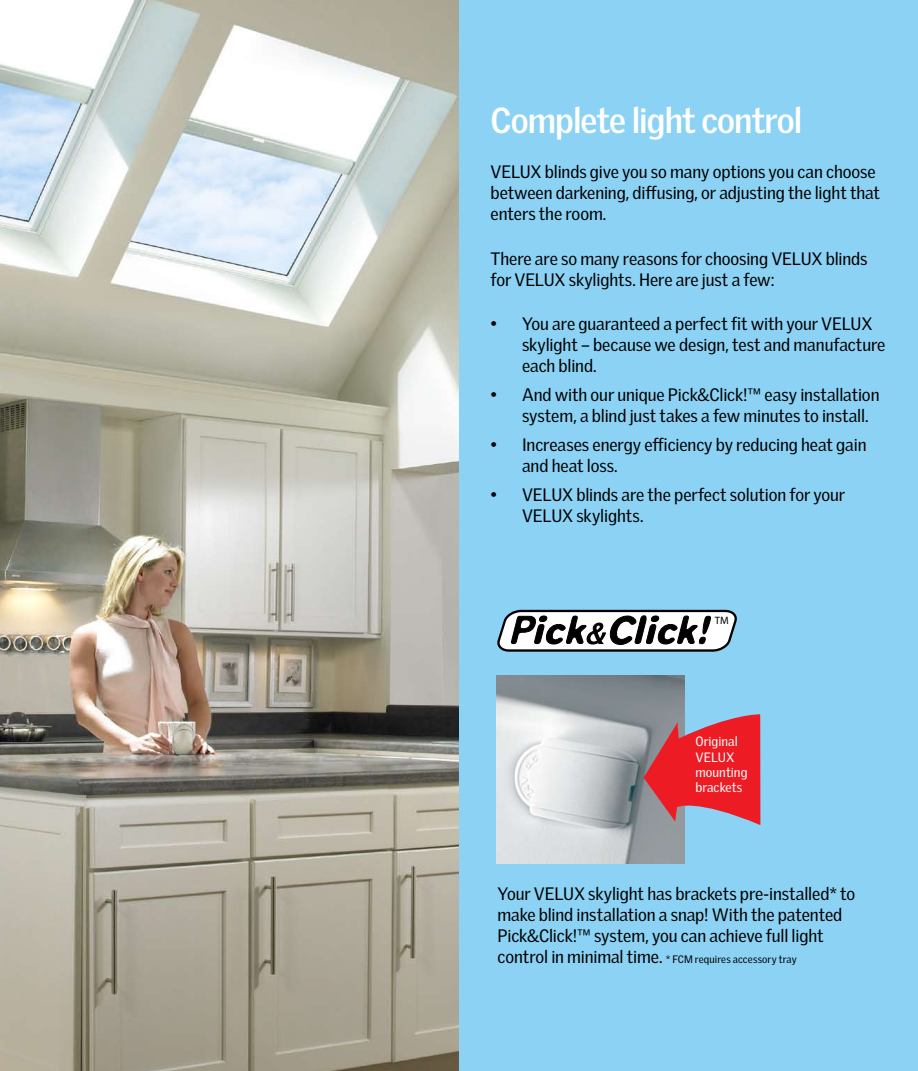
<style>
.page{position:relative;width:918px;height:1071px;background:#fff}
.page>*{position:absolute;margin:0;border:0;box-sizing:border-box;transform-origin:0 0}
.Page_headings{font:700 35px "Velux Gothic";letter-spacing:-.03em;color:#fff}
.Page_headings-2{font:17.5px/21px "Velux Gothic";letter-spacing:-.005em;color:#000}
.t1{font:13.12px/15.4px "Velux Gothic";letter-spacing:.005em;color:#fff}
.t2{font:10.67px "Futura TOT Boo";color:#000}
.t3{font:10.5px "Velux Gothic";letter-spacing:.015em;color:#000}
.s1{font-size:17.5px}
</style>
<div class="page">
<div style="left:443px;top:0;width:474px;height:1071px;background:#8bd2f4"></div>
<img style="left:0;top:0;width:459px;height:1071px">
<svg style="left:497px;top:609px;width:240px;height:43px;background:#999ea1"></svg>
<div style="left:651px;top:616px;width:7px;height:6px;background:#000;border-radius:3px"></div>
<div style="left:651px;top:616px;width:8px;height:6px;border:1px solid #000;border-radius:3px"></div>
<img style="left:496px;top:675px;width:188px;height:188px">
<svg style="left:643px;top:714px;width:117px;height:111px;background:#ce4953"></svg>
<p class="Page_headings" style="left:490px;top:99px;width:313px">Complete light control</p>
<p class="Page_headings-2" style="left:490px;top:161px;width:391px">VELUX blinds give you so many options you can choose between darkening, diffusing, or adjusting the light that enters the room.</p>
<p class="Page_headings-2" style="left:490px;top:248px;width:378px">There are so many reasons for choosing VELUX blinds for VELUX skylights. Here are just a few:</p>
<p class="Page_headings-2" style="left:522px;top:313px;width:365px;text-indent:-32px">• You are guaranteed a perfect fit with your VELUX skylight – because we design, test and manufacture each blind.</p>
<p class="Page_headings-2" style="left:522px;top:384px;width:359px;text-indent:-32px">• And with our unique Pick&amp;Click!™ easy installation system, a blind just takes a few minutes to install.</p>
<p class="Page_headings-2" style="left:522px;top:434px;width:346px;text-indent:-32px">• Increases energy efficiency by reducing heat gain and heat loss.</p>
<p class="Page_headings-2" style="left:522px;top:484px;width:324px;text-indent:-32px">• VELUX blinds are the perfect solution for your<br>VELUX skylights.</p>
<p class="t2" style="left:714px;top:614px;width:15px">TM</p>
<p class="t1" style="left:695px;top:734px;width:54px">Original<br>VELUX mounting brackets</p>
<p class="Page_headings-2" style="left:497px;top:883px;width:359px">Your VELUX skylight has brackets pre-installed* to make blind installation a snap! With the patented<br>Pick&amp;Click!™ system, you can achieve full light</p>
<p class="t3" style="left:497px;top:953px;width:301px"><span class="s1">control in minimal time.</span> * FCM requires accessory tray</p>
</div>
